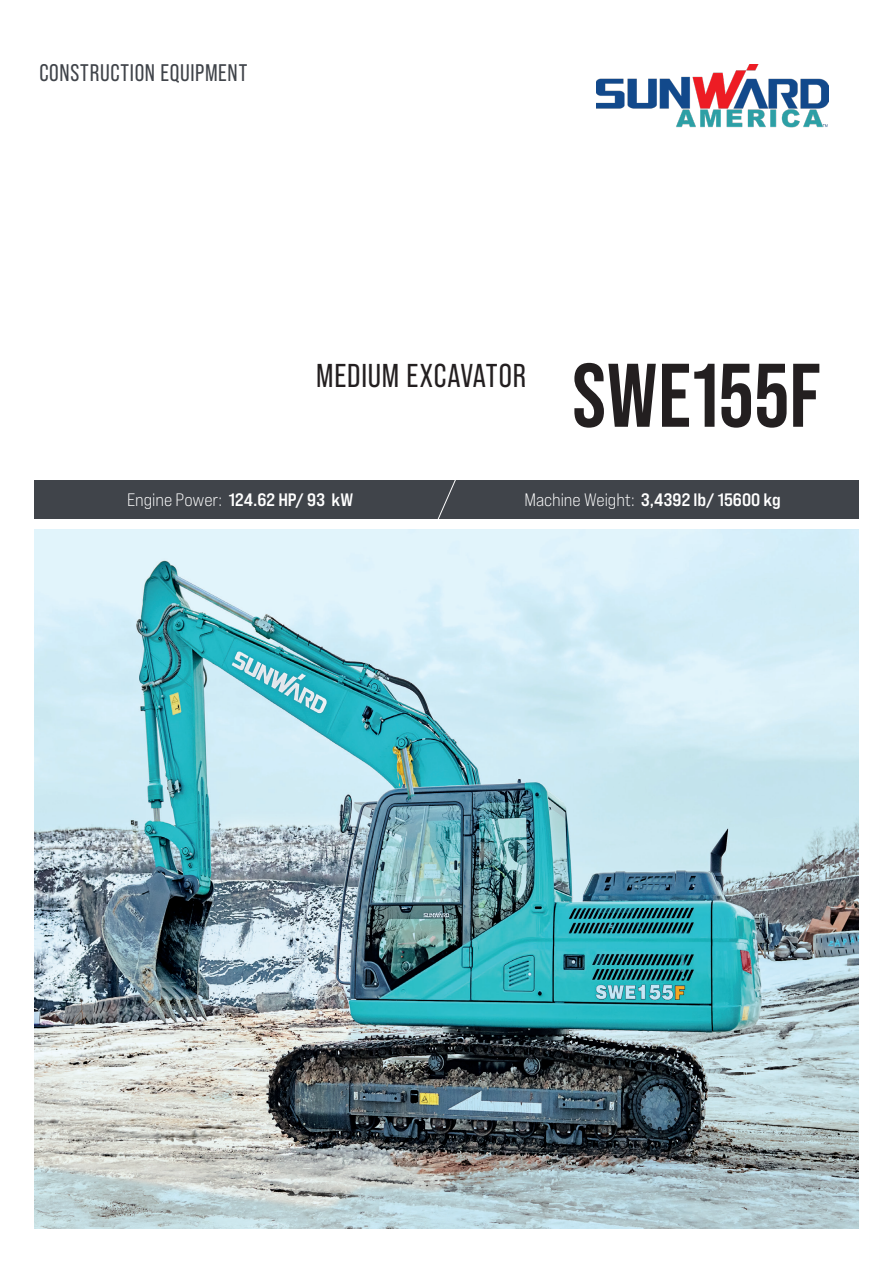
<style>
.page{position:relative;width:893px;height:1263px;background:#fff}
.page>*{position:absolute;margin:0;border:0;box-sizing:border-box;transform-origin:0 0}
.Titulek_článku_A{font:700 90px "Bebas Neue Pro";letter-spacing:.01em;color:#231f20}
.Titulek_článku_A-2{font:33px "Bebas Neue Pro";letter-spacing:.025em;color:#231f20}
.Titulek_článku_A-3{font:24px "Bebas Neue Pro";letter-spacing:.03em;color:#40444a}
.Základní_text{font:18px "Bebas Neue Pro Exp Bd";letter-spacing:.005em;color:#fff}
.s1{font-family:"Bebas Neue Pro Exp Bk"}
</style>
<div class="page">
<div style="left:34px;top:480px;width:825px;height:39px;background:#40444a"></div>
<svg style="left:437px;top:480px;width:19px;height:39px"></svg>
<img style="left:34px;top:529px;width:825px;height:700px">
<img style="left:596px;top:65px;width:232px;height:63px">
<p class="Titulek_článku_A-3" style="left:39px;top:59px;width:209px">CONSTRUCTION EQUIPMENT</p>
<p class="Titulek_článku_A-2" style="left:316px;top:357px;width:211px">MEDIUM EXCAVATOR</p>
<p class="Titulek_článku_A" style="left:572px;top:344px;width:249px">SWE155F</p>
<p class="Základní_text" style="left:127px;top:489px;width:228px"><span class="s1">Engine Power:</span> 124.62 HP/ 93 kW</p>
<p class="Základní_text" style="left:524px;top:489px;width:258px"><span class="s1">Machine Weight:</span> 3,4392 lb/ 15600 kg</p>
</div>
